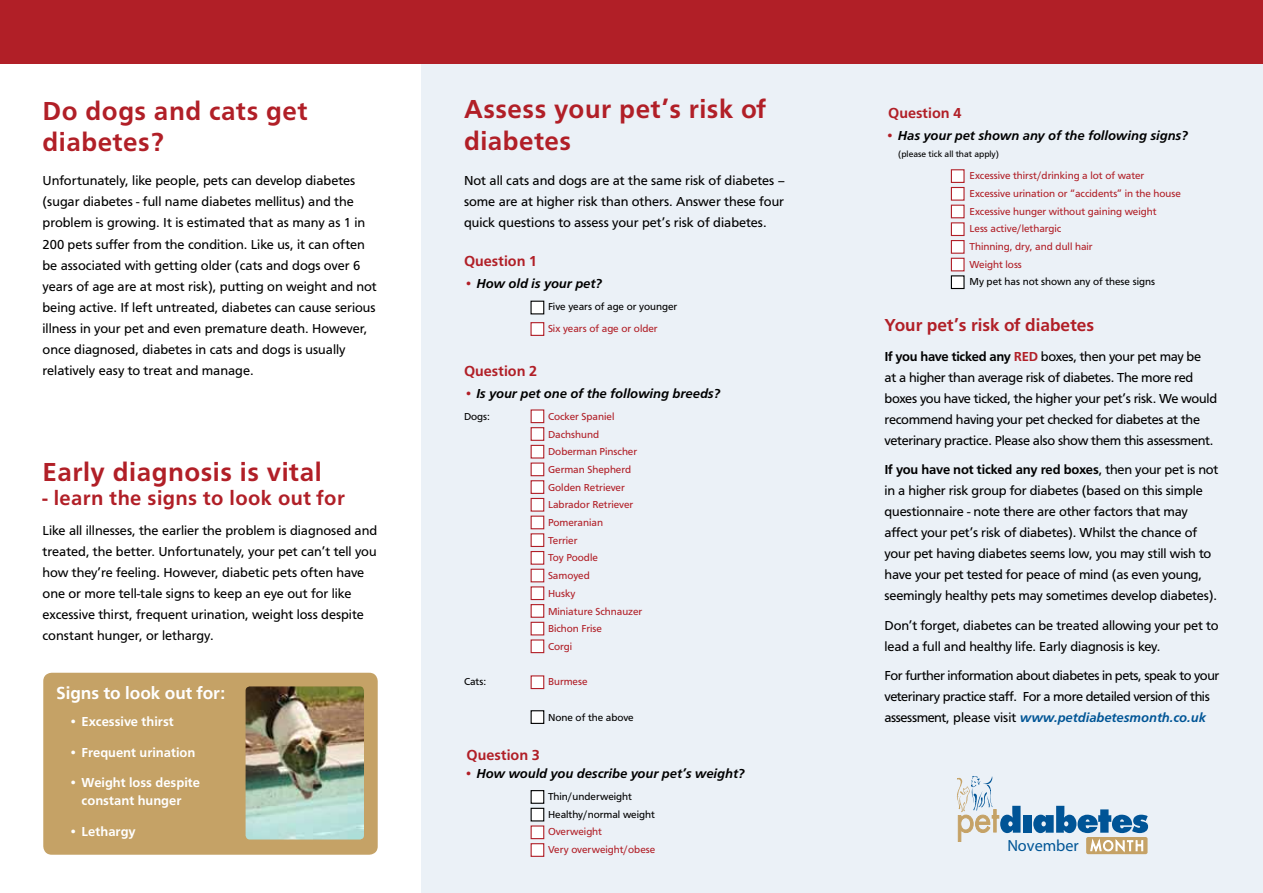
<style>
.page{position:relative;width:1263px;height:893px;background:#fff}
.page>*{position:absolute;margin:0;border:0;box-sizing:border-box;transform-origin:0 0}
.t1{font:700 27px/31.5px "F015";letter-spacing:.02em;color:#b11f27}
.t2{font:700 21px "F015";letter-spacing:.02em;color:#b11f27}
.t3{font:700 18px "F015";color:#b11f27}
.t4{font:700 18px "F015";color:#fff}
.t5{font:16.2px "Myriad Pro";color:#005596}
.t6{font:700 15px "F015";color:#b11f27}
.t7{font:13.5px/21px "F015";letter-spacing:-.01em;color:#000}
.t8{font:13.5px/21px "F015";letter-spacing:-.03em;color:#000}
.t9{font:italic 700 13.5px "F015";color:#000}
.t10{font:700 13.5px/18px "F015";color:#fff;text-align:center}
.t11{font:10.5px/17.7px "F015";color:#b11f27}
.t12{font:10.5px/17.7px "F015";color:#000}
.t13{font:9px "F015";color:#000}
.s1{color:#b11f27}
.s2{font-weight:700}
.s3{font-weight:700;color:#b11f27}
.s4{font-weight:700;font-style:italic;color:#005596}
</style>
<div class="page">
<div style="left:421px;top:38px;width:842px;height:855px;background:#ebf1f7"></div>
<div style="left:0;top:0;width:1263px;height:64px;background:#b11f27"></div>
<div style="left:43px;top:673px;width:335px;height:182px;background:#c5a266;border-radius:9px"></div>
<img style="left:246px;top:686px;width:118px;height:153px">
<div style="left:531px;top:301px;width:13px;height:13px;background:#fff"></div>
<div style="left:530px;top:301px;width:14px;height:13px;border:1px solid #000"></div>
<div style="left:530px;top:322px;width:14px;height:14px;background:#fff;border:1px solid #b11f27"></div>
<div style="left:531px;top:409px;width:13px;height:14px;background:#fff;border:1px solid #b11f27"></div>
<div style="left:531px;top:516px;width:13px;height:13px;background:#fff;border:1px solid #b11f27"></div>
<div style="left:531px;top:462px;width:13px;height:14px;background:#fff;border:1px solid #b11f27"></div>
<div style="left:531px;top:569px;width:13px;height:13px;background:#fff;border:1px solid #b11f27"></div>
<div style="left:951px;top:187px;width:13px;height:14px;background:#fff;border:1px solid #b11f27"></div>
<div style="left:531px;top:427px;width:13px;height:14px;background:#fff;border:1px solid #b11f27"></div>
<div style="left:531px;top:533px;width:13px;height:14px;background:#fff;border:1px solid #b11f27"></div>
<div style="left:531px;top:480px;width:13px;height:14px;background:#fff;border:1px solid #b11f27"></div>
<div style="left:531px;top:586px;width:13px;height:14px;background:#fff;border:1px solid #b11f27"></div>
<div style="left:951px;top:205px;width:13px;height:13px;background:#fff;border:1px solid #b11f27"></div>
<div style="left:531px;top:791px;width:13px;height:12px;background:#fff"></div>
<div style="left:531px;top:790px;width:13px;height:14px;border:1px solid #000"></div>
<div style="left:531px;top:622px;width:13px;height:13px;background:#fff;border:1px solid #b11f27"></div>
<div style="left:951px;top:240px;width:13px;height:14px;background:#fff;border:1px solid #b11f27"></div>
<div style="left:531px;top:825px;width:13px;height:14px;background:#fff;border:1px solid #b11f27"></div>
<div style="left:531px;top:445px;width:13px;height:14px;background:#fff;border:1px solid #b11f27"></div>
<div style="left:531px;top:551px;width:13px;height:14px;background:#fff;border:1px solid #b11f27"></div>
<div style="left:951px;top:169px;width:13px;height:14px;background:#fff;border:1px solid #b11f27"></div>
<div style="left:531px;top:498px;width:13px;height:14px;background:#fff;border:1px solid #b11f27"></div>
<div style="left:531px;top:604px;width:13px;height:14px;background:#fff;border:1px solid #b11f27"></div>
<div style="left:951px;top:222px;width:13px;height:14px;background:#fff;border:1px solid #b11f27"></div>
<div style="left:531px;top:808px;width:13px;height:13px;background:#fff"></div>
<div style="left:531px;top:808px;width:13px;height:13px;border:1px solid #000"></div>
<div style="left:531px;top:639px;width:13px;height:14px;background:#fff;border:1px solid #b11f27"></div>
<div style="left:951px;top:258px;width:13px;height:13px;background:#fff;border:1px solid #b11f27"></div>
<div style="left:951px;top:276px;width:13px;height:12px;background:#fff"></div>
<div style="left:951px;top:275px;width:13px;height:14px;border:1px solid #000"></div>
<div style="left:531px;top:843px;width:13px;height:14px;background:#fff;border:1px solid #b11f27"></div>
<div style="left:531px;top:675px;width:13px;height:14px;background:#fff;border:1px solid #b11f27"></div>
<div style="left:531px;top:711px;width:13px;height:12px;background:#fff"></div>
<div style="left:531px;top:710px;width:13px;height:14px;border:1px solid #000"></div>
<div style="left:1086px;top:837px;width:61px;height:17px;background:#c5a266;border-radius:2px"></div>
<div style="left:1023px;top:815px;width:8px;height:18px;background:#005496"></div>
<svg style="left:1033px;top:806px;width:115px;height:27px"></svg>
<svg style="left:1090px;top:839px;width:53px;height:13px"></svg>
<svg style="left:957px;top:776px;width:63px;height:66px"></svg>
<h1 class="t1" style="left:43px;top:95px;width:267px">Do dogs and cats get diabetes?</h1>
<p class="t7" style="left:43px;top:171px;width:336px">Unfortunately, like people, pets can develop diabetes (sugar diabetes - full name diabetes mellitus) and the problem is growing. It is estimated that as many as 1 in 200 pets suffer from the condition. Like us, it can often be associated with getting older (cats and dogs over 6 years of age are at most risk), putting on weight and not being active. If left untreated, diabetes can cause serious illness in your pet and even premature death. However, once diagnosed, diabetes in cats and dogs is usually relatively easy to treat and manage.</p>
<h1 class="t1" style="left:43px;top:457px;width:281px">Early diagnosis is vital</h1>
<h2 class="t2" style="left:43px;top:486px;width:304px">- learn the signs to look out for</h2>
<p class="t7" style="left:43px;top:520px;width:336px">Like all illnesses, the earlier the problem is diagnosed and treated, the better. Unfortunately, your pet can’t tell you how they’re feeling. However, diabetic pets often have one or more tell-tale signs to keep an eye out for like excessive thirst, frequent urination, weight loss despite constant hunger, or lethargy.</p>
<h3 class="t4" style="left:56px;top:683px;width:171px">Signs to look out for:</h3>
<p class="t10" style="left:69px;top:712px;width:107px">• Excessive thirst</p>
<p class="t10" style="left:69px;top:743px;width:128px">• Frequent urination</p>
<p class="t10" style="left:69px;top:774px;width:133px">• Weight loss despite constant hunger</p>
<p class="t10" style="left:69px;top:823px;width:68px">• Lethargy</p>
<h1 class="t1" style="left:464px;top:94px;width:304px">Assess your pet’s risk of diabetes</h1>
<p class="t7" style="left:464px;top:171px;width:322px;text-align:justify">Not all cats and dogs are at the same risk of diabetes – some are at higher risk than others. Answer these four quick questions to assess your pet’s risk of diabetes.</p>
<p class="t6" style="left:464px;top:253px;width:75px">Question 1</p>
<p class="t9" style="left:464px;top:276px;width:139px"><span class="s1">•</span> How old is your pet?</p>
<p class="t12" style="left:548px;top:298px;width:131px">Five years of age or younger</p>
<p class="t11" style="left:548px;top:320px;width:111px">Six years of age or older</p>
<p class="t6" style="left:464px;top:362px;width:75px">Question 2</p>
<p class="t9" style="left:464px;top:386px;width:258px"><span class="s1">•</span> Is your pet one of the following breeds?</p>
<p class="t12" style="left:464px;top:408px;width:28px">Dogs:</p>
<p class="t11" style="left:548px;top:408px;width:96px">Cocker Spaniel<br>Dachshund<br>Doberman Pinscher<br>German Shepherd<br>Golden Retriever<br>Labrador Retriever<br>Pomeranian<br>Terrier<br>Toy Poodle<br>Samoyed<br>Husky<br>Miniature Schnauzer<br>Bichon Frise<br>Corgi</p>
<p class="t12" style="left:464px;top:673px;width:24px">Cats:</p>
<p class="t11" style="left:548px;top:673px;width:41px">Burmese</p>
<p class="t12" style="left:548px;top:708px;width:87px">None of the above</p>
<p class="t6" style="left:467px;top:747px;width:75px">Question 3</p>
<p class="t9" style="left:464px;top:766px;width:282px"><span class="s1">•</span> How would you describe your pet’s weight?</p>
<p class="t12" style="left:548px;top:788px;width:108px">Thin/underweight<br>Healthy/normal weight</p>
<p class="t11" style="left:548px;top:823px;width:109px">Overweight<br>Very overweight/obese</p>
<p class="t6" style="left:888px;top:104px;width:75px">Question 4</p>
<p class="t9" style="left:885px;top:127px;width:304px"><span class="s1">•</span> Has your pet shown any of the following signs?</p>
<p class="t13" style="left:898px;top:149px;width:102px">(please tick all that apply)</p>
<p class="t11" style="left:969px;top:167px;width:213px">Excessive thirst/drinking a lot of water<br>Excessive urination or “accidents” in the house<br>Excessive hunger without gaining weight<br>Less active/lethargic<br>Thinning, dry, and dull hair<br>Weight loss</p>
<p class="t12" style="left:969px;top:273px;width:187px">My pet has not shown any of these signs</p>
<h3 class="t3" style="left:884px;top:315px;width:211px">Your pet’s risk of diabetes</h3>
<p class="t7" style="left:884px;top:346px;width:334px"><span class="s2">If you have ticked any</span> <span class="s3">red</span> boxes, then your pet may be<br>at a higher than average risk of diabetes. The more red boxes you have ticked, the higher your pet’s risk. We would recommend having your pet checked for diabetes at the veterinary practice. Please also show them this assessment.</p>
<p class="t7" style="left:884px;top:459px;width:335px"><span class="s2">If you have not ticked any red boxes</span>, then your pet is not in a higher risk group for diabetes (based on this simple questionnaire - note there are other factors that may affect your pet’s risk of diabetes). Whilst the chance of your pet having diabetes seems low, you may still wish to have your pet tested for peace of mind (as even young, seemingly healthy pets may sometimes develop diabetes).</p>
<p class="t7" style="left:884px;top:615px;width:336px">Don’t forget, diabetes can be treated allowing your pet to lead a full and healthy life. Early diagnosis is key.</p>
<p class="t8" style="left:884px;top:665px;width:336px">For further information about diabetes in pets, speak to your veterinary practice staff. For a more detailed version of this assessment, please visit <span class="s4">www.petdiabetesmonth.co.uk</span></p>
<p class="t5" style="left:1007px;top:836px;width:73px">November</p>
</div>
